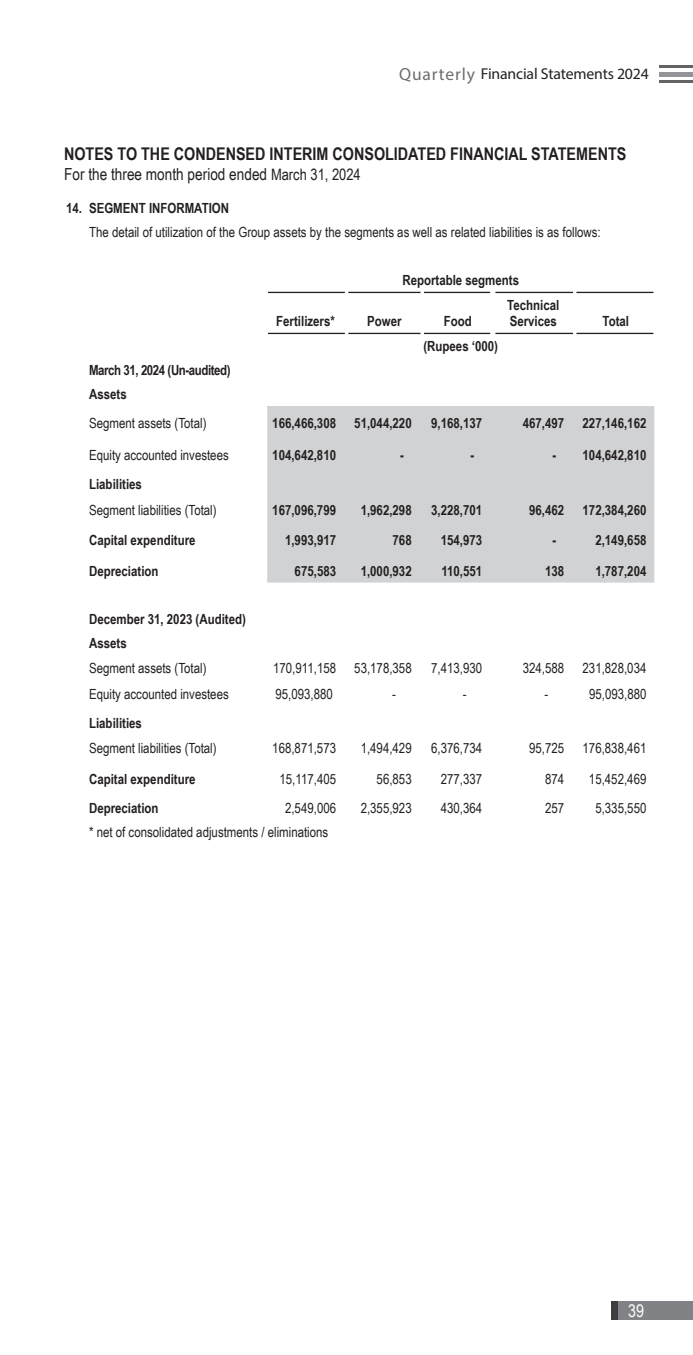
<style>
.page{position:relative;width:693px;height:1355px;background:#fff}
.page>*{position:absolute;margin:0;border:0;box-sizing:border-box;transform-origin:0 0}
.column_small{font:700 17.5px "Arial Narrow";color:#231f20}
.t1{font:17.5px "Myriad Pro";letter-spacing:.05em;color:#6c6d70}
.t2{font:17.5px "Arial Narrow";color:#fff}
.t3{font:16.62px "Arial Narrow";color:#231f20}
.t4{font:15.75px "Myriad Pro";letter-spacing:-.01em;color:#231f20}
.column_small-2{font:14px "Arial Narrow";color:#231f20}
.column_small-3{font:700 14px/16.8px "Arial Narrow";color:#231f20}
.column_small-4{font:700 14px "Arial Narrow";letter-spacing:-.03em;color:#231f20}
.s1{font-size:15.75px}
</style>
<div class="page">
<div style="left:617px;top:1301px;width:76px;height:19px;background:#808285"></div>
<div style="left:611px;top:1301px;width:6px;height:19px;background:#3e3e3f"></div>
<hr style="left:659px;top:72px;width:34px;height:4px;background:#939598">
<hr style="left:659px;top:65px;width:34px;height:3px;background:#636366">
<hr style="left:659px;top:80px;width:34px;height:3px;background:#636366">
<div style="left:267px;top:406px;width:387px;height:176px;background:#d1d2d4"></div>
<hr style="left:268px;top:292px;width:77px;height:1px;background:#231f20">
<hr style="left:348px;top:292px;width:73px;height:1px;background:#231f20">
<hr style="left:424px;top:292px;width:66px;height:1px;background:#231f20">
<hr style="left:495px;top:292px;width:78px;height:1px;background:#231f20">
<hr style="left:576px;top:292px;width:77px;height:1px;background:#231f20">
<hr style="left:268px;top:333px;width:77px;height:1px;background:#231f20">
<hr style="left:348px;top:333px;width:73px;height:1px;background:#231f20">
<hr style="left:424px;top:333px;width:66px;height:1px;background:#231f20">
<hr style="left:495px;top:333px;width:78px;height:1px;background:#231f20">
<hr style="left:576px;top:333px;width:77px;height:1px;background:#231f20">
<p class="t1" style="left:399px;top:63px;width:77px">Quarterly</p>
<p class="t4" style="left:481px;top:64px;width:169px">Financial Statements 2024</p>
<p class="column_small" style="left:64px;top:140px;width:564px">NOTES TO THE CONDENSED INTERIM CONSOLIDATED FINANCIAL STATEMENTS</p>
<p class="t3" style="left:64px;top:162px;width:298px">For the three month period ended <span class="s1">March 31, 2024</span></p>
<p class="column_small-3" style="left:66px;top:199px;width:17px">14.</p>
<p class="column_small-3" style="left:89px;top:199px;width:142px">SEGMENT INFORMATION</p>
<p class="column_small-2" style="left:89px;top:222px;width:513px">The detail of utilization of the Group assets by the segments as well as related liabilities is as follows:</p>
<p class="column_small-3" style="left:402px;top:271px;width:118px">Reportable segments</p>
<p class="column_small-3" style="left:276px;top:312px;width:60px">Fertilizers*</p>
<p class="column_small-3" style="left:367px;top:312px;width:36px">Power</p>
<p class="column_small-3" style="left:444px;top:312px;width:30px">Food</p>
<p class="column_small-3" style="left:507px;top:295px;width:54px">Technical<br>Services</p>
<p class="column_small-3" style="left:603px;top:312px;width:28px">Total</p>
<p class="column_small-3" style="left:423px;top:336px;width:76px">(Rupees ‘000)</p>
<p class="column_small-4" style="left:89px;top:359px;width:143px">March 31, 2024 (Un-audited)</p>
<p class="column_small-3" style="left:89px;top:385px;width:39px">Assets</p>
<p class="column_small-2" style="left:89px;top:412px;width:119px">Segment assets (Total)</p>
<p class="column_small-3" style="left:272px;top:414px;width:65px">166,466,308</p>
<p class="column_small-3" style="left:354px;top:414px;width:59px">51,044,220</p>
<p class="column_small-3" style="left:431px;top:414px;width:53px">9,168,137</p>
<p class="column_small-3" style="left:523px;top:414px;width:43px">467,497</p>
<p class="column_small-3" style="left:583px;top:414px;width:65px">227,146,162</p>
<p class="column_small-2" style="left:89px;top:445px;width:141px">Equity accounted investees</p>
<p class="column_small-3" style="left:272px;top:446px;width:65px">104,642,810</p>
<p class="column_small-3" style="left:400px;top:446px;width:5px">-</p>
<p class="column_small-3" style="left:471px;top:446px;width:5px">-</p>
<p class="column_small-3" style="left:553px;top:446px;width:5px">-</p>
<p class="column_small-3" style="left:583px;top:446px;width:65px">104,642,810</p>
<p class="column_small-3" style="left:89px;top:475px;width:54px">Liabilities</p>
<p class="column_small-2" style="left:89px;top:499px;width:129px">Segment liabilities (Total)</p>
<p class="column_small-3" style="left:272px;top:500px;width:65px">167,096,799</p>
<p class="column_small-3" style="left:361px;top:500px;width:53px">1,962,298</p>
<p class="column_small-3" style="left:431px;top:500px;width:53px">3,228,701</p>
<p class="column_small-3" style="left:529px;top:500px;width:37px">96,462</p>
<p class="column_small-3" style="left:583px;top:500px;width:65px">172,384,260</p>
<p class="column_small-3" style="left:89px;top:531px;width:108px">Capital expenditure</p>
<p class="column_small-3" style="left:285px;top:531px;width:53px">1,993,917</p>
<p class="column_small-3" style="left:393px;top:531px;width:21px">768</p>
<p class="column_small-3" style="left:441px;top:531px;width:43px">154,973</p>
<p class="column_small-3" style="left:553px;top:531px;width:5px">-</p>
<p class="column_small-3" style="left:595px;top:531px;width:53px">2,149,658</p>
<p class="column_small-3" style="left:89px;top:561px;width:71px">Depreciation</p>
<p class="column_small-3" style="left:295px;top:561px;width:43px">675,583</p>
<p class="column_small-3" style="left:361px;top:561px;width:53px">1,000,932</p>
<p class="column_small-3" style="left:441px;top:561px;width:42px">110,551</p>
<p class="column_small-3" style="left:545px;top:561px;width:21px">138</p>
<p class="column_small-3" style="left:595px;top:561px;width:53px">1,787,204</p>
<p class="column_small-3" style="left:89px;top:610px;width:158px">December 31, 2023 (Audited)</p>
<p class="column_small-3" style="left:89px;top:634px;width:39px">Assets</p>
<p class="column_small-2" style="left:89px;top:658px;width:119px">Segment assets (Total)</p>
<p class="column_small-2" style="left:273px;top:658px;width:65px">170,911,158</p>
<p class="column_small-2" style="left:354px;top:658px;width:59px">53,178,358</p>
<p class="column_small-2" style="left:431px;top:658px;width:53px">7,413,930</p>
<p class="column_small-2" style="left:523px;top:658px;width:43px">324,588</p>
<p class="column_small-2" style="left:583px;top:658px;width:65px">231,828,034</p>
<p class="column_small-2" style="left:89px;top:683px;width:141px">Equity accounted investees</p>
<p class="column_small-2" style="left:276px;top:683px;width:59px">95,093,880</p>
<p class="column_small-2" style="left:392px;top:683px;width:5px">-</p>
<p class="column_small-2" style="left:463px;top:683px;width:5px">-</p>
<p class="column_small-2" style="left:545px;top:683px;width:5px">-</p>
<p class="column_small-2" style="left:589px;top:683px;width:59px">95,093,880</p>
<p class="column_small-3" style="left:89px;top:714px;width:54px">Liabilities</p>
<p class="column_small-2" style="left:89px;top:738px;width:129px">Segment liabilities (Total)</p>
<p class="column_small-2" style="left:272px;top:738px;width:65px">168,871,573</p>
<p class="column_small-2" style="left:361px;top:738px;width:53px">1,494,429</p>
<p class="column_small-2" style="left:431px;top:738px;width:53px">6,376,734</p>
<p class="column_small-2" style="left:529px;top:738px;width:37px">95,725</p>
<p class="column_small-2" style="left:583px;top:738px;width:65px">176,838,461</p>
<p class="column_small-3" style="left:89px;top:769px;width:108px">Capital expenditure</p>
<p class="column_small-2" style="left:280px;top:768px;width:58px">15,117,405</p>
<p class="column_small-2" style="left:377px;top:768px;width:37px">56,853</p>
<p class="column_small-2" style="left:441px;top:768px;width:43px">277,337</p>
<p class="column_small-2" style="left:545px;top:768px;width:21px">874</p>
<p class="column_small-2" style="left:589px;top:768px;width:59px">15,452,469</p>
<p class="column_small-3" style="left:89px;top:799px;width:71px">Depreciation</p>
<p class="column_small-2" style="left:285px;top:798px;width:53px">2,549,006</p>
<p class="column_small-2" style="left:361px;top:798px;width:53px">2,355,923</p>
<p class="column_small-2" style="left:441px;top:798px;width:43px">430,364</p>
<p class="column_small-2" style="left:545px;top:798px;width:21px">257</p>
<p class="column_small-2" style="left:595px;top:798px;width:53px">5,335,550</p>
<p class="column_small-2" style="left:89px;top:822px;width:241px">* net of consolidated adjustments / eliminations</p>
<p class="t2" style="left:628px;top:1298px;width:17px">39</p>
</div>
